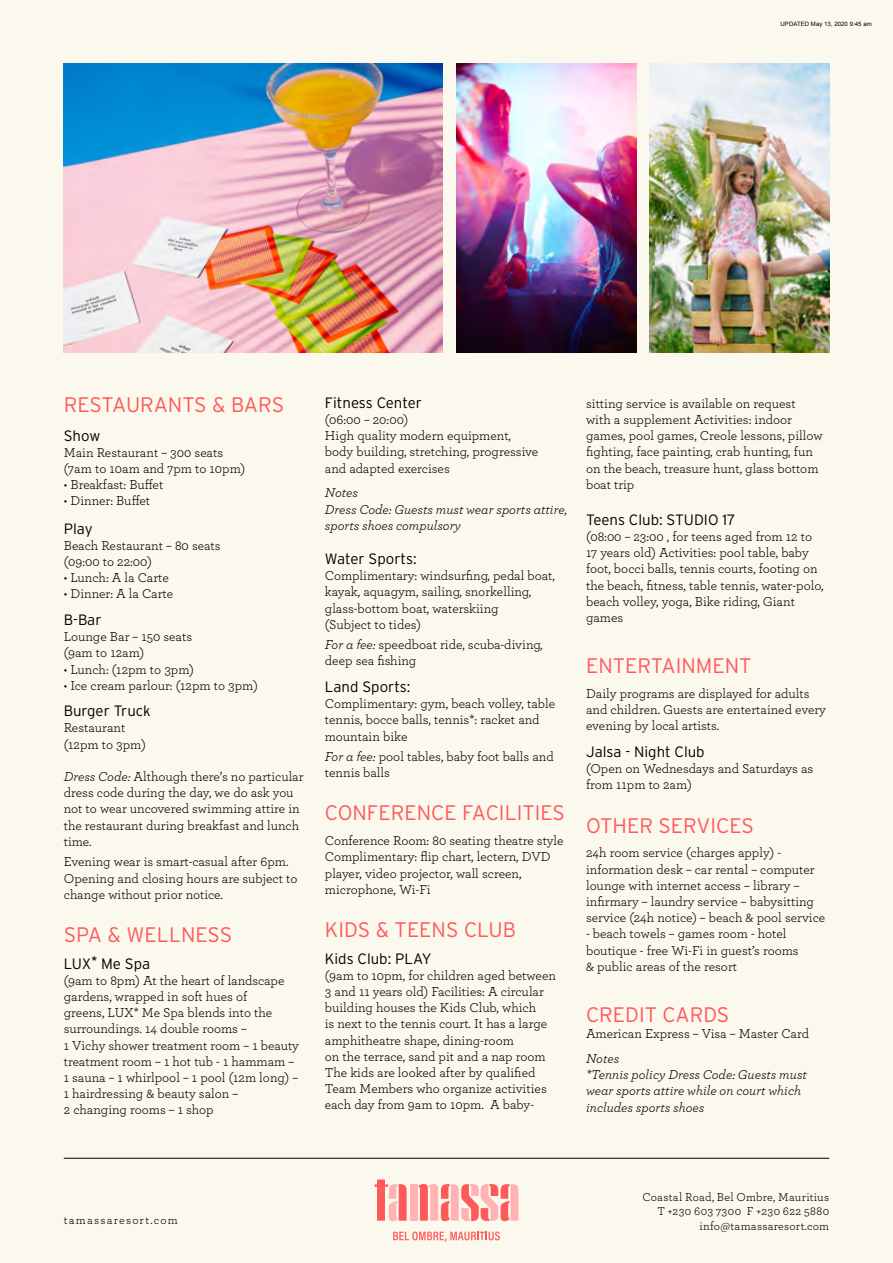
<style>
.page{position:relative;width:893px;height:1263px;background:#fbf8ee}
.page>*{position:absolute;margin:0;border:0;box-sizing:border-box;transform-origin:0 0}
.t1{font:300 21px "Interstate";color:#ff5a5a}
.t2{font:300 15px "Interstate";color:#000}
.t3{font:13.5px/16.2px "Archer";color:#000}
.t4{font:italic 13.5px/16.2px "Archer";color:#000}
.t5{font:12px/14.4px "Archer";letter-spacing:.025em;color:#000;text-align:right}
.t6{font:12px "Archer";letter-spacing:.1em;color:#000}
.t7{font:6px "Arial";letter-spacing:.01em;color:#000}
.s1{font-style:italic}
.s2{font-family:"Arial";font-weight:400}
</style>
<div class="page">
<hr style="left:64px;top:1158px;width:765px;height:1px;background:#000">
<img style="left:64px;top:64px;width:378px;height:289px">
<img style="left:456px;top:64px;width:180px;height:289px">
<img style="left:649px;top:64px;width:180px;height:289px">
<svg style="left:374px;top:1179px;width:33px;height:42px"></svg>
<div style="left:410px;top:1184px;width:8px;height:37px;background:#ffb3b3"></div>
<svg style="left:419px;top:1184px;width:99px;height:37px"></svg>
<svg style="left:393px;top:1231px;width:107px;height:10px"></svg>
<p class="t7" style="left:781px;top:20px;width:93px">UPDATED May 13, 2020 9:45 am</p>
<h1 class="t1" style="left:64px;top:393px;width:222px">RESTAURANTS &amp; BARS</h1>
<p class="t2" style="left:64px;top:427px;width:38px">Show</p>
<p class="t3" style="left:64px;top:443px;width:183px">Main Restaurant – 300 seats (7am to 10am and 7pm to 10pm)</p>
<p class="t3" style="left:64px;top:476px;width:101px">• Breakfast: Buffet</p>
<p class="t3" style="left:64px;top:492px;width:88px">• Dinner: Buffet</p>
<p class="t2" style="left:64px;top:520px;width:30px">Play</p>
<p class="t3" style="left:64px;top:537px;width:158px">Beach Restaurant – 80 seats (09:00 to 22:00)</p>
<p class="t3" style="left:64px;top:569px;width:107px">• Lunch: A la Carte</p>
<p class="t3" style="left:64px;top:585px;width:111px">• Dinner: A la Carte</p>
<p class="t2" style="left:64px;top:611px;width:39px">B-Bar</p>
<p class="t3" style="left:64px;top:628px;width:130px">Lounge Bar – 150 seats (9am to 12am)</p>
<p class="t3" style="left:64px;top:660px;width:132px">• Lunch: (12pm to 3pm)</p>
<p class="t3" style="left:64px;top:676px;width:196px">• Ice cream parlour: (12pm to 3pm)</p>
<p class="t2" style="left:64px;top:702px;width:89px">Burger Truck</p>
<p class="t3" style="left:64px;top:719px;width:84px">Restaurant (12pm to 3pm)</p>
<p class="t3" style="left:64px;top:768px;width:241px"><span class="s1">Dress Code:</span> Although there’s no particular dress code during the day, we do ask you not to wear uncovered swimming attire in the restaurant during breakfast and lunch time.</p>
<p class="t3" style="left:64px;top:853px;width:235px">Evening wear is smart-casual after 6pm.<br>Opening and closing hours are subject to change without prior notice.</p>
<h1 class="t1" style="left:64px;top:923px;width:170px">SPA &amp; WELLNESS</h1>
<p class="t2" style="left:64px;top:955px;width:88px">LUX<span class="s2">*</span> Me Spa</p>
<p class="t3" style="left:64px;top:971px;width:237px">(9am to 8pm) At the heart of landscape gardens, wrapped in soft hues of<br>greens, LUX* Me Spa blends into the surroundings. 14 double rooms –<br>1 Vichy shower treatment room – 1 beauty treatment room – 1 hot tub - 1 hammam – 1 sauna – 1 whirlpool – 1 pool (12m long) – 1 hairdressing &amp; beauty salon –<br>2 changing rooms – 1 shop</p>
<p class="t2" style="left:325px;top:394px;width:98px">Fitness Center</p>
<p class="t3" style="left:325px;top:411px;width:215px">(06:00 – 20:00)<br>High quality modern equipment, body building, stretching, progressive and adapted exercises</p>
<p class="t4" style="left:325px;top:484px;width:244px">Notes<br>Dress Code: Guests must wear sports attire, sports shoes compulsory</p>
<p class="t2" style="left:325px;top:550px;width:93px">Water Sports:</p>
<p class="t3" style="left:325px;top:567px;width:232px">Complimentary: windsurfing, pedal boat, kayak, aquagym, sailing, snorkelling, glass-bottom boat, waterskiing<br>(Subject to tides)</p>
<p class="t3" style="left:325px;top:636px;width:219px"><span class="s1">For a fee:</span> speedboat ride, scuba-diving, deep sea fishing</p>
<p class="t2" style="left:325px;top:678px;width:87px">Land Sports:</p>
<p class="t3" style="left:325px;top:695px;width:232px">Complimentary: gym, beach volley, table tennis, bocce balls, tennis*: racket and mountain bike</p>
<p class="t3" style="left:325px;top:748px;width:230px"><span class="s1">For a fee:</span> pool tables, baby foot balls and tennis balls</p>
<h1 class="t1" style="left:325px;top:801px;width:242px">CONFERENCE FACILITIES</h1>
<p class="t3" style="left:325px;top:832px;width:240px">Conference Room: 80 seating theatre style Complimentary: flip chart, lectern, DVD player, video projector, wall screen, microphone, Wi-Fi</p>
<h1 class="t1" style="left:325px;top:918px;width:193px">KIDS &amp; TEENS CLUB</h1>
<p class="t2" style="left:325px;top:950px;width:108px">Kids Club: PLAY</p>
<p class="t3" style="left:325px;top:966px;width:233px">(9am to 10pm, for children aged between 3 and 11 years old) Facilities: A circular building houses the Kids Club, which<br>is next to the tennis court. It has a large amphitheatre shape, dining-room<br>on the terrace, sand pit and a nap room The kids are looked after by qualified Team Members who organize activities each day from 9am to 10pm. A baby-</p>
<p class="t3" style="left:586px;top:394px;width:238px">sitting service is available on request with a supplement Activities: indoor games, pool games, Creole lessons, pillow fighting, face painting, crab hunting, fun on the beach, treasure hunt, glass bottom boat trip</p>
<p class="t2" style="left:586px;top:511px;width:151px">Teens Club: STUDIO 17</p>
<p class="t3" style="left:586px;top:528px;width:239px">(08:00 – 23:00 , for teens aged from 12 to 17 years old) Activities: pool table, baby foot, bocci balls, tennis courts, footing on the beach, fitness, table tennis, water-polo, beach volley, yoga, Bike riding, Giant games</p>
<h1 class="t1" style="left:586px;top:654px;width:167px">ENTERTAINMENT</h1>
<p class="t3" style="left:586px;top:685px;width:242px">Daily programs are displayed for adults and children. Guests are entertained every evening by local artists.</p>
<p class="t2" style="left:586px;top:743px;width:120px">Jalsa - Night Club</p>
<p class="t3" style="left:586px;top:760px;width:229px">(Open on Wednesdays and Saturdays as from 11pm to 2am)</p>
<h1 class="t1" style="left:586px;top:813px;width:169px">OTHER SERVICES</h1>
<p class="t3" style="left:586px;top:844px;width:241px">24h room service (charges apply) - information desk – car rental – computer lounge with internet access – library – infirmary – laundry service – babysitting service (24h notice) – beach &amp; pool service</p>
<p class="t3" style="left:586px;top:925px;width:214px">- beach towels – games room - hotel boutique - free Wi-Fi in guest’s rooms &amp; public areas of the resort</p>
<h1 class="t1" style="left:586px;top:1003px;width:145px">CREDIT CARDS</h1>
<p class="t3" style="left:586px;top:1025px;width:225px">American Express – Visa – Master Card</p>
<p class="t4" style="left:586px;top:1050px;width:222px">Notes<br>*Tennis policy Dress Code: Guests must wear sports attire while on court which includes sports shoes</p>
<p class="t6" style="left:64px;top:1212px;width:116px">tamassaresort.com</p>
<p class="t5" style="left:642px;top:1189px;width:188px">Coastal Road, Bel Ombre, Mauritius<br>T +230 603 7300 F +230 622 5880 info@tamassaresort.com</p>
</div>
